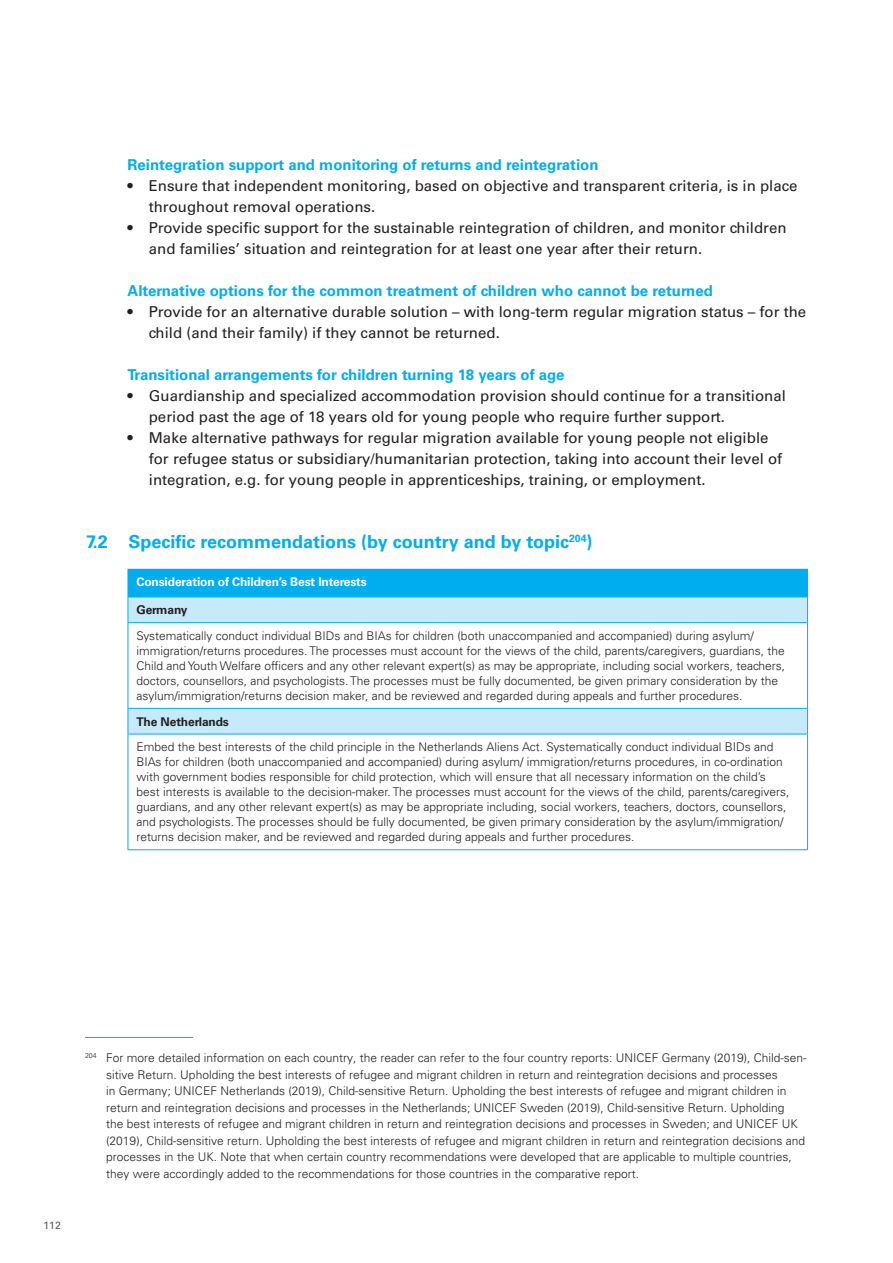
<style>
.page{position:relative;width:893px;height:1263px;background:#fff}
.page>*{position:absolute;margin:0;border:0;box-sizing:border-box;transform-origin:0 0}
.t1{font:700 18px "Univers LT Std";color:#00aeef}
.t2{font:15px/21px "Univers LT Std";color:#231f20}
.t3{font:700 15px "Univers LT Std";color:#00aeef}
.t4{font:300 12px/15px "Univers LT Std";color:#231f20}
.t5{font:700 12px "Univers LT Std";letter-spacing:-.01em;color:#fff}
.t6{font:700 12px "Univers LT Std";letter-spacing:-.01em;color:#231f20}
.t7{font:10.5px "Univers LT Std";color:#57585a}
</style>
<div class="page">
<hr style="left:85px;top:1037px;width:108px;height:1px;background:#00aeef">
<div style="left:128px;top:569px;width:679px;height:28px;background:#00aeef"></div>
<svg style="left:129px;top:597px;width:678px;height:137px"></svg>
<hr style="left:128px;top:569px;width:680px;height:1px;background:#00aeef">
<svg style="left:128px;top:597px;width:1px;height:25px"></svg>
<svg style="left:807px;top:570px;width:1px;height:52px"></svg>
<hr style="left:128px;top:622px;width:680px;height:1px;background:#00aeef">
<hr style="left:128px;top:623px;width:1px;height:85px;background:#00aeef">
<hr style="left:807px;top:623px;width:1px;height:85px;background:#00aeef">
<hr style="left:128px;top:708px;width:680px;height:1px;background:#00aeef">
<svg style="left:128px;top:709px;width:1px;height:25px"></svg>
<svg style="left:807px;top:709px;width:1px;height:25px"></svg>
<hr style="left:128px;top:734px;width:680px;height:1px;background:#00aeef">
<hr style="left:128px;top:734px;width:1px;height:115px;background:#00aeef">
<hr style="left:807px;top:734px;width:1px;height:115px;background:#00aeef">
<hr style="left:128px;top:849px;width:680px;height:1px;background:#00aeef">
<p class="t3" style="left:128px;top:156px;width:472px">Reintegration support and monitoring of returns and reintegration</p>
<p class="t2" style="left:149px;top:175px;width:650px;text-indent:-21px">• Ensure that independent monitoring, based on objective and transparent criteria, is in place throughout removal operations.</p>
<p class="t2" style="left:149px;top:217px;width:639px;text-indent:-21px">• Provide specific support for the sustainable reintegration of children, and monitor children and families’ situation and reintegration for at least one year after their return.</p>
<p class="t3" style="left:128px;top:282px;width:587px">Alternative options for the common treatment of children who cannot be returned</p>
<p class="t2" style="left:149px;top:301px;width:659px;text-indent:-21px">• Provide for an alternative durable solution – with long-term regular migration status – for the child (and their family) if they cannot be returned.</p>
<p class="t3" style="left:128px;top:366px;width:438px">Transitional arrangements for children turning 18 years of age</p>
<p class="t2" style="left:149px;top:385px;width:639px;text-indent:-21px">• Guardianship and specialized accommodation provision should continue for a transitional period past the age of 18 years old for young people who require further support.</p>
<p class="t2" style="left:149px;top:427px;width:635px;text-indent:-21px">• Make alternative pathways for regular migration available for young people not eligible for refugee status or subsidiary/humanitarian protection, taking into account their level of integration, e.g. for young people in apprenticeships, training, or employment.</p>
<h1 class="t1" style="left:86px;top:531px;width:508px">7.2 Specific recommendations (by country and by topic<sup>204</sup>)</h1>
<p class="t5" style="left:136px;top:575px;width:232px">Consideration of Children’s Best Interests</p>
<p class="t6" style="left:136px;top:603px;width:53px">Germany</p>
<p class="t4" style="left:136px;top:628px;width:650px">Systematically conduct individual BIDs and BIAs for children (both unaccompanied and accompanied) during asylum/ immigration/returns procedures. The processes must account for the views of the child, parents/caregivers, guardians, the Child and Youth Welfare officers and any other relevant expert(s) as may be appropriate, including social workers, teachers, doctors, counsellors, and psychologists. The processes must be fully documented, be given primary consideration by the asylum/immigration/returns decision maker, and be reviewed and regarded during appeals and further procedures.</p>
<p class="t6" style="left:136px;top:714px;width:94px">The Netherlands</p>
<p class="t4" style="left:136px;top:739px;width:654px">Embed the best interests of the child principle in the Netherlands Aliens Act. Systematically conduct individual BIDs and BIAs for children (both unaccompanied and accompanied) during asylum/ immigration/returns procedures, in co-ordination with government bodies responsible for child protection, which will ensure that all necessary information on the child’s best interests is available to the decision-maker. The processes must account for the views of the child, parents/caregivers, guardians, and any other relevant expert(s) as may be appropriate including, social workers, teachers, doctors, counsellors, and psychologists. The processes should be fully documented, be given primary consideration by the asylum/immigration/ returns decision maker, and be reviewed and regarded during appeals and further procedures.</p>
<p class="t7" style="left:43px;top:1219px;width:19px">112</p>
<p class="t4" style="left:106px;top:1050px;width:702px;line-height:16.5px;text-indent:-21px"><sup>204</sup> For more detailed information on each country, the reader can refer to the four country reports: UNICEF Germany (2019), Child-sen&shy;sitive Return. Upholding the best interests of refugee and migrant children in return and reintegration decisions and processes<br>in Germany; UNICEF Netherlands (2019), Child-sensitive Return. Upholding the best interests of refugee and migrant children in return and reintegration decisions and processes in the Netherlands; UNICEF Sweden (2019), Child-sensitive Return. Upholding<br>the best interests of refugee and migrant children in return and reintegration decisions and processes in Sweden; and UNICEF UK (2019), Child-sensitive return. Upholding the best interests of refugee and migrant children in return and reintegration decisions and processes in the UK. Note that when certain country recommendations were developed that are applicable to multiple countries, they were accordingly added to the recommendations for those countries in the comparative report.</p>
</div>
